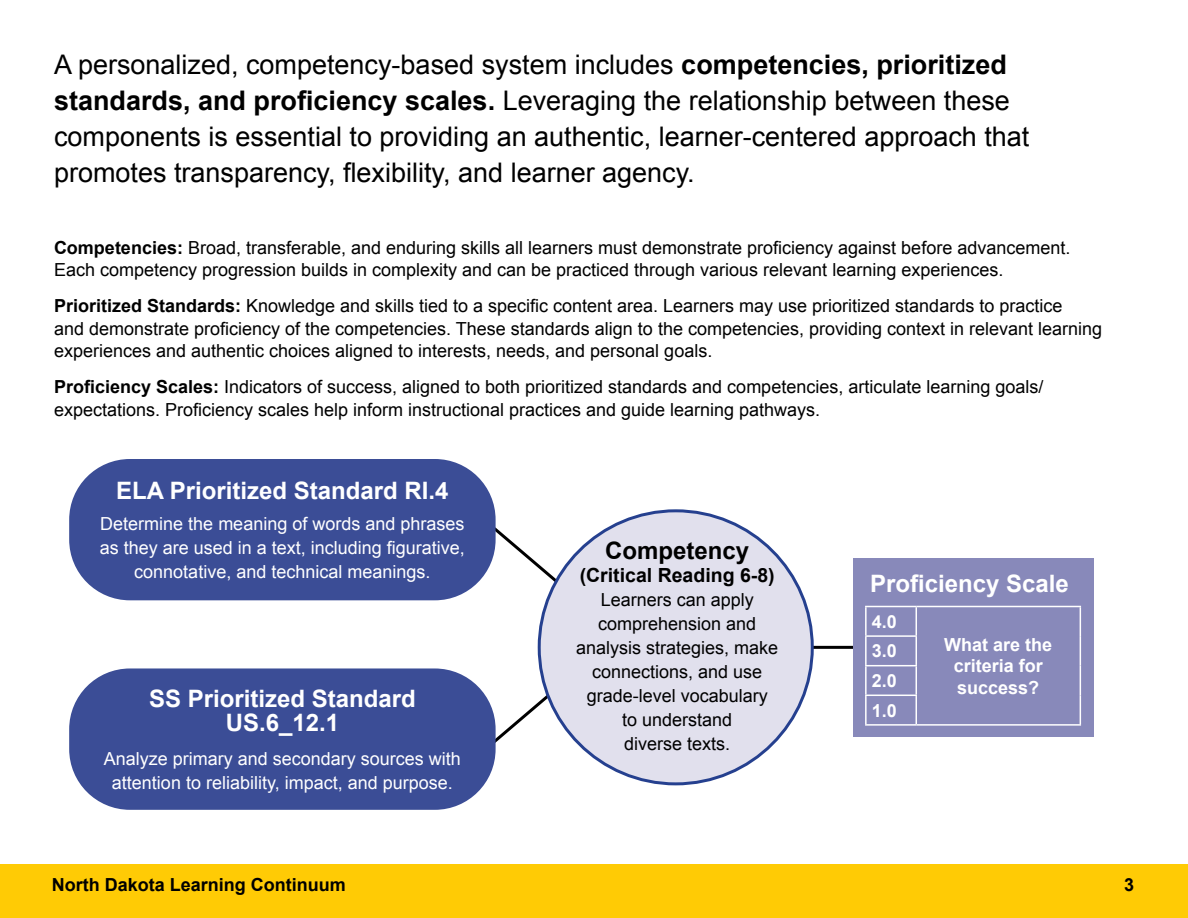
<style>
.page{position:relative;width:1188px;height:918px;background:#fff}
.page>*{position:absolute;margin:0;border:0;box-sizing:border-box;transform-origin:0 0}
.Body_large{font:27px/36px "Arial";color:#000}
.t1{font:700 24px/24px "Arial";color:#fff;text-align:center}
.t2{font:700 24px "Arial";color:#000}
.t3{font:700 19.5px "Arial";color:#000}
.Body_1{font:18px/24px "Arial";color:#000}
.t4{font:18px/24px "Arial";color:#fff;text-align:center}
.t5{font:700 18px/21.6px "Arial";color:#fff;text-align:center}
.t6{font:700 18px "Arial";color:#000}
.s1{font-weight:700}
</style>
<div class="page">
<div style="left:0;top:864px;width:1188px;height:54px;background:#ffcb05"></div>
<hr style="left:812px;top:646px;width:42px;height:3px;background:#000">
<svg style="left:491px;top:528px;width:69px;height:57px"></svg>
<svg style="left:496px;top:689px;width:60px;height:53px"></svg>
<div style="left:539px;top:511px;width:273px;height:273px;background:#e1e0ed;border-radius:50%"></div>
<div style="left:69px;top:459px;width:427px;height:141px;background:#3b4d96;border-radius:61px"></div>
<div style="left:69px;top:668px;width:427px;height:142px;background:#3b4d96;border-radius:61px"></div>
<div style="left:853px;top:558px;width:241px;height:178px;background:#8889ba"></div>
<hr style="left:865px;top:606px;width:51px;height:1px;background:#fff">
<hr style="left:865px;top:607px;width:2px;height:28px;background:#fff">
<hr style="left:916px;top:606px;width:165px;height:1px;background:#fff">
<svg style="left:1080px;top:607px;width:1px;height:29px"></svg>
<hr style="left:1080px;top:636px;width:1px;height:30px;background:#fff">
<svg style="left:1080px;top:666px;width:1px;height:58px"></svg>
<hr style="left:916px;top:724px;width:165px;height:2px;background:#fff">
<hr style="left:865px;top:635px;width:52px;height:2px;background:#fff">
<hr style="left:865px;top:637px;width:2px;height:28px;background:#fff">
<hr style="left:865px;top:665px;width:52px;height:1px;background:#fff">
<hr style="left:865px;top:666px;width:2px;height:29px;background:#fff">
<hr style="left:865px;top:695px;width:52px;height:1px;background:#fff">
<hr style="left:865px;top:696px;width:2px;height:28px;background:#fff">
<svg style="left:916px;top:607px;width:1px;height:117px"></svg>
<hr style="left:865px;top:724px;width:51px;height:2px;background:#fff">
<p class="Body_large" style="left:54px;top:46px;width:977px">A personalized, competency-based system includes <span class="s1">competencies, prioritized standards, and proficiency scales.</span> Leveraging the relationship between these components is essential to providing an authentic, learner-centered approach that promotes transparency, flexibility, and learner agency.</p>
<p class="Body_1" style="left:54px;top:236px;width:1018px;line-height:22.5px"><span class="s1">Competencies:</span> Broad, transferable, and enduring skills all learners must demonstrate proficiency against before advancement.<br>Each competency progression builds in complexity and can be practiced through various relevant learning experiences.</p>
<p class="Body_1" style="left:54px;top:295px;width:1050px;line-height:22.5px"><span class="s1">Prioritized Standards:</span> Knowledge and skills tied to a specific content area. Learners may use prioritized standards to practice<br>and demonstrate proficiency of the competencies. These standards align to the competencies, providing context in relevant learning experiences and authentic choices aligned to interests, needs, and personal goals.</p>
<p class="Body_1" style="left:54px;top:376px;width:991px;line-height:22.5px"><span class="s1">Proficiency Scales:</span> Indicators of success, aligned to both prioritized standards and competencies, articulate learning goals/ expectations. Proficiency scales help inform instructional practices and guide learning pathways.</p>
<p class="t1" style="left:116px;top:479px;width:334px">ELA Prioritized Standard RI.4</p>
<p class="t4" style="left:100px;top:512px;width:367px">Determine the meaning of words and phrases as they are used in a text, including figurative, connotative, and technical meanings.</p>
<p class="t1" style="left:149px;top:687px;width:268px">SS Prioritized Standard<br>US.6_12.1</p>
<p class="t4" style="left:104px;top:747px;width:359px">Analyze primary and secondary sources with attention to reliability, impact, and purpose.</p>
<p class="t2" style="left:605px;top:535px;width:146px">Competency</p>
<p class="t3" style="left:580px;top:563px;width:197px">(Critical Reading 6-8)</p>
<p class="Body_1" style="left:576px;top:588px;width:204px;text-align:center">Learners can apply comprehension and analysis strategies, make connections, and use grade-level vocabulary<br>to understand<br>diverse texts.</p>
<p class="t1" style="left:870px;top:572px;width:200px">Proficiency Scale</p>
<p class="t5" style="left:872px;top:611px;width:27px">4.0</p>
<p class="t5" style="left:872px;top:641px;width:27px">3.0</p>
<p class="t5" style="left:872px;top:671px;width:27px">2.0</p>
<p class="t5" style="left:872px;top:700px;width:27px">1.0</p>
<p class="t5" style="left:944px;top:634px;width:110px">What are the criteria for success?</p>
<p class="t6" style="left:52px;top:873px;width:296px">North Dakota Learning Continuum</p>
<p class="t6" style="left:1124px;top:873px;width:12px">3</p>
</div>
